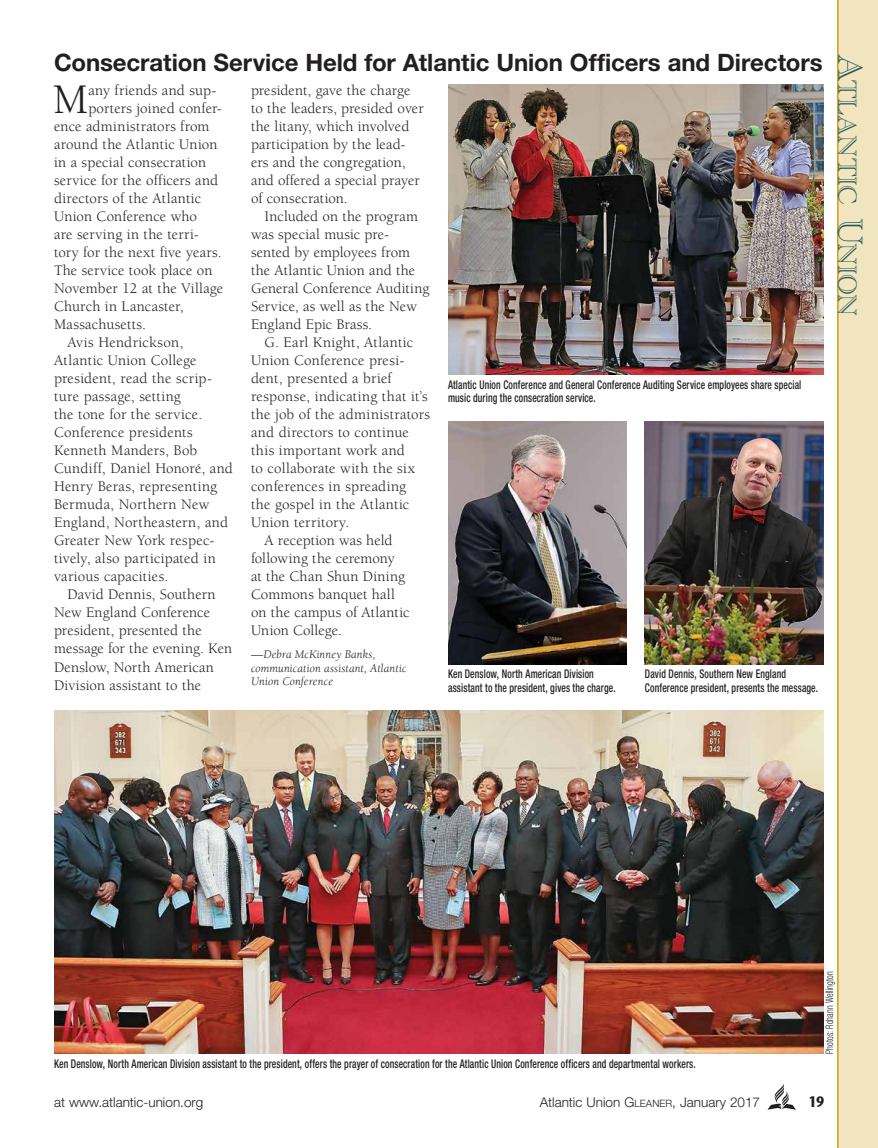
<style>
.page{position:relative;width:878px;height:1148px;background:#fff}
.page>*{position:absolute;margin:0;border:0;box-sizing:border-box;transform-origin:0 0}
.t1{font:43.35px "Berkeley Std";color:#231f20}
.t2{font:27px "Academy Engraved Plain";color:#225554}
.t3{font:700 24px "Helvetica Neue LT Std";letter-spacing:-.005em;color:#231f20}
.t4{font:15px/18px "Berkeley Std";letter-spacing:.01em;color:#231f20}
.t5{font:700 15px "Stone Sans Std";color:#231f20;scale:.8 1}
.t6{font:300 13.5px "Helvetica Neue LT Std";color:#231f20}
.t7{font:500 condensed 12px/13.5px "Helvetica Neue LT Std";letter-spacing:.015em;color:#231f20;scale:.8 1}
.t8{font:italic 12px/13.5px "Berkeley Std";letter-spacing:.01em;color:#231f20}
.t9{font:300 condensed 10.5px "Helvetica Neue LT Std";letter-spacing:.01em;color:#231f20;scale:.8 1}
.s1{font-size:36px}
.s2{font-style:inherit}
.s3{font-size:10.2px}
</style>
<div class="page">
<div style="left:837px;top:0;width:41px;height:1148px;background:#f0e5bf"></div>
<img style="left:54px;top:710px;width:770px;height:343px">
<img style="left:645px;top:421px;width:179px;height:243px">
<img style="left:448px;top:421px;width:179px;height:243px">
<img style="left:448px;top:85px;width:376px;height:289px">
<svg style="left:768px;top:1084px;width:28px;height:25px"></svg>
<h3 class="t3" style="left:54px;top:48px;width:770px">Consecration Service Held for Atlantic Union Officers and Directors</h3>
<h1 class="t1" style="left:53px;top:76px;width:37px">M</h1>
<p class="t4" style="left:88px;top:82px;width:130px">any friends and sup-</p>
<p class="t4" style="left:88px;top:100px;width:135px">porters joined confer-</p>
<p class="t4" style="left:54px;top:118px;width:157px">ence administrators from</p>
<p class="t4" style="left:54px;top:136px;width:165px">around the Atlantic Union</p>
<p class="t4" style="left:54px;top:154px;width:154px">in a special consecration</p>
<p class="t4" style="left:54px;top:172px;width:166px">service for the officers and</p>
<p class="t4" style="left:54px;top:190px;width:148px">directors of the Atlantic</p>
<p class="t4" style="left:54px;top:208px;width:144px">Union Conference who</p>
<p class="t4" style="left:54px;top:226px;width:146px">are serving in the terri-</p>
<p class="t4" style="left:54px;top:244px;width:169px">tory for the next five years.</p>
<p class="t4" style="left:54px;top:262px;width:160px">The service took place on</p>
<p class="t4" style="left:54px;top:280px;width:171px">November 12 at the Village</p>
<p class="t4" style="left:54px;top:298px;width:131px">Church in Lancaster,</p>
<p class="t4" style="left:54px;top:316px;width:94px">Massachusetts.</p>
<p class="t4" style="left:67px;top:334px;width:117px">Avis Hendrickson,</p>
<p class="t4" style="left:54px;top:352px;width:144px">Atlantic Union College</p>
<p class="t4" style="left:54px;top:370px;width:159px">president, read the scrip-</p>
<p class="t4" style="left:54px;top:388px;width:128px">ture passage, setting</p>
<p class="t4" style="left:54px;top:406px;width:150px">the tone for the service.</p>
<p class="t4" style="left:54px;top:424px;width:140px">Conference presidents</p>
<p class="t4" style="left:54px;top:442px;width:145px">Kenneth Manders, Bob</p>
<p class="t4" style="left:54px;top:460px;width:180px">Cundiff, Daniel Honoré, and</p>
<p class="t4" style="left:54px;top:478px;width:165px">Henry Beras, representing</p>
<p class="t4" style="left:54px;top:496px;width:157px">Bermuda, Northern New</p>
<p class="t4" style="left:54px;top:514px;width:176px">England, Northeastern, and</p>
<p class="t4" style="left:54px;top:532px;width:162px">Greater New York respec-</p>
<p class="t4" style="left:54px;top:550px;width:163px">tively, also participated in</p>
<p class="t4" style="left:54px;top:568px;width:116px">various capacities.</p>
<p class="t4" style="left:67px;top:586px;width:150px">David Dennis, Southern</p>
<p class="t4" style="left:54px;top:604px;width:157px">New England Conference</p>
<p class="t4" style="left:54px;top:622px;width:149px">president, presented the</p>
<p class="t4" style="left:54px;top:640px;width:180px">message for the evening. Ken</p>
<p class="t4" style="left:54px;top:658px;width:161px">Denslow, North American</p>
<p class="t4" style="left:54px;top:676px;width:149px">Division assistant to the</p>
<p class="t4" style="left:251px;top:82px;width:174px">president, gave the charge to the leaders, presided over the litany, which involved participation by the lead&shy;ers and the congregation, and offered a special prayer of consecration.</p>
<p class="t4" style="left:251px;top:208px;width:180px;text-indent:14px">Included on the program was special music pre&shy;sented by employees from the Atlantic Union and the<br>General Conference Auditing<br>Service, as well as the New<br>England Epic Brass.</p>
<p class="t4" style="left:264px;top:334px;width:150px">G. Earl Knight, Atlantic</p>
<p class="t4" style="left:251px;top:352px;width:155px">Union Conference presi-</p>
<p class="t4" style="left:251px;top:370px;width:142px">dent, presented a brief</p>
<p class="t4" style="left:251px;top:388px;width:178px">response, indicating that it’s</p>
<p class="t4" style="left:251px;top:406px;width:180px">the job of the administrators</p>
<p class="t4" style="left:251px;top:424px;width:159px">and directors to continue</p>
<p class="t4" style="left:251px;top:442px;width:155px">this important work and</p>
<p class="t4" style="left:251px;top:460px;width:165px">to collaborate with the six</p>
<p class="t4" style="left:251px;top:478px;width:157px">conferences in spreading</p>
<p class="t4" style="left:251px;top:496px;width:160px">the gospel in the Atlantic</p>
<p class="t4" style="left:251px;top:514px;width:100px">Union territory.</p>
<p class="t4" style="left:264px;top:532px;width:130px">A reception was held</p>
<p class="t4" style="left:251px;top:550px;width:145px">following the ceremony</p>
<p class="t4" style="left:251px;top:568px;width:156px">at the Chan Shun Dining</p>
<p class="t4" style="left:251px;top:586px;width:145px">Commons banquet hall</p>
<p class="t4" style="left:251px;top:604px;width:160px">on the campus of Atlantic</p>
<p class="t4" style="left:251px;top:622px;width:92px">Union College.</p>
<p class="t8" style="left:251px;top:647px;width:157px">—Debra McKinney Banks, communication assistant, Atlantic<br>Union Conference</p>
<p class="t7" style="left:448px;top:377px;width:443px">Atlantic Union Conference and General Conference Auditing Service employees share special music during the consecration service.</p>
<p class="t7" style="left:448px;top:667px;width:211px">Ken Denslow, North American Division assistant to the president, gives the charge.</p>
<p class="t7" style="left:645px;top:667px;width:218px">David Dennis, Southern New England<br>Conference president, presents the message.</p>
<h2 class="t2" style="left:863px;top:54px;width:264px;rotate:90deg"><span class="s1">A</span>tlantic <span class="s1">U</span>nion</h2>
<p class="t7" style="left:54px;top:1056px;width:803px">Ken Denslow, North American Division assistant to the president, offers the prayer of consecration for the Atlantic Union Conference officers and departmental workers.</p>
<p class="t9" style="left:823px;top:1053px;width:104px;rotate:-90deg">Photos: Rohann Wellington</p>
<p class="t6" style="left:54px;top:1094px;width:151px">at www.atlantic-union.org</p>
<p class="t6" style="left:539px;top:1094px;width:222px">Atlantic Union <span class="s2">G</span><span class="s3">LEANER</span><span class="s2">,</span> January 2017</p>
<p class="t5" style="left:808px;top:1092px;width:20px">19</p>
</div>
